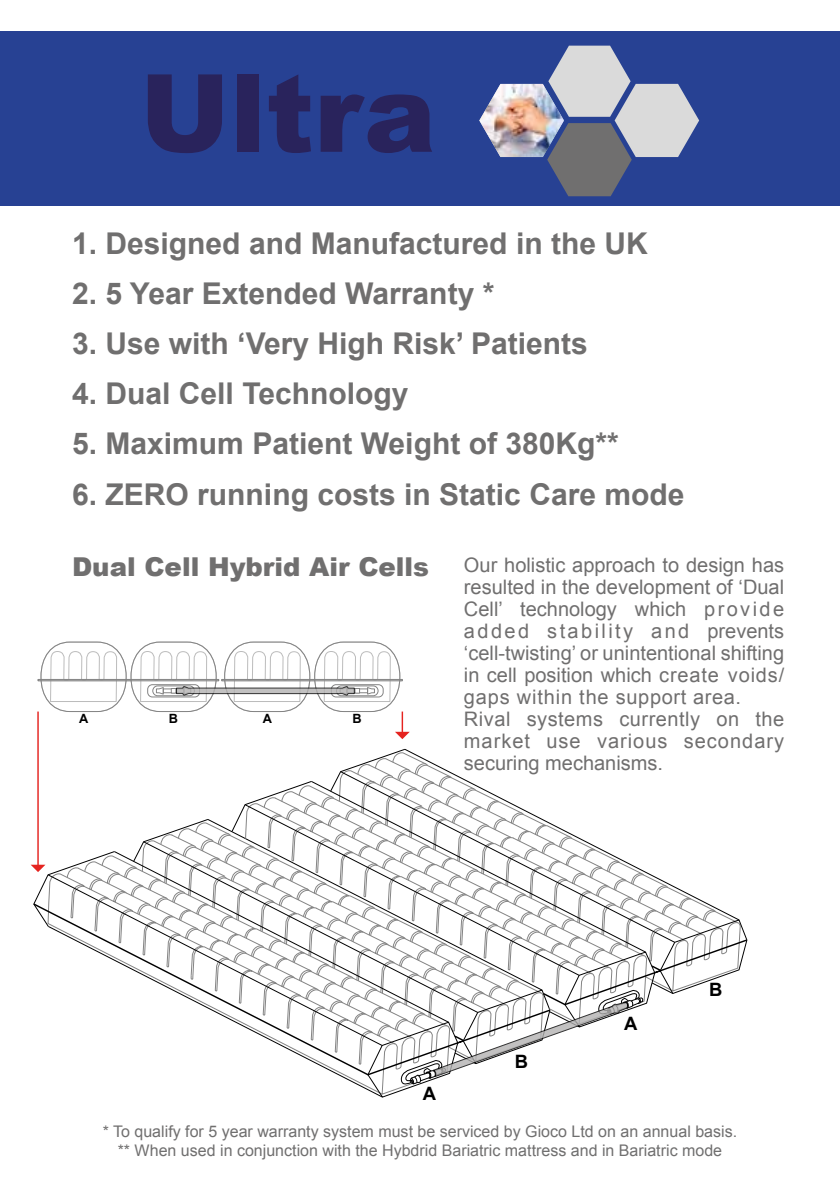
<style>
.page{position:relative;width:840px;height:1191px;background:#fff}
.page>*{position:absolute;margin:0;border:0;box-sizing:border-box;transform-origin:0 0}
.t1{font:900 108px "Arial";color:#29235c}
.t2{font:700 30px "Arial";color:#706f6f}
.t3{font:900 26px "Arial";color:#706f6f}
.t4{font:20px/22px "Arial";color:#706f6f}
.t5{font:700 18.4px "Arial";color:#000}
.t6{font:16px/19.2px "Arial";color:#706f6f;text-align:center}
.t7{font:700 12.8px "Arial";color:#000}
</style>
<div class="page">
<div style="left:0;top:31px;width:839px;height:174px;background:#274193"></div>
<svg style="left:500px;top:46px;width:199px;height:151px"></svg>
<img style="left:479px;top:84px;width:84px;height:73px">
<svg style="left:31px;top:641px;width:717px;height:457px"></svg>
<h1 class="t1" style="left:140px;top:35px;width:297px">Ultra</h1>
<h2 class="t2" style="left:72px;top:224px;width:577px">1. Designed and Manufactured in the UK</h2>
<h2 class="t2" style="left:72px;top:274px;width:423px">2. 5 Year Extended Warranty *</h2>
<h2 class="t2" style="left:72px;top:324px;width:517px">3. Use with ‘Very High Risk’ Patients</h2>
<h2 class="t2" style="left:72px;top:374px;width:338px">4. Dual Cell Technology</h2>
<h2 class="t2" style="left:72px;top:424px;width:548px">5. Maximum Patient Weight of 380Kg**</h2>
<h2 class="t2" style="left:72px;top:474px;width:613px">6. ZERO running costs in Static Care mode</h2>
<h3 class="t3" style="left:72px;top:548px;width:358px">Dual Cell Hybrid Air Cells</h3>
<p class="t4" style="left:463px;top:554px;width:321px">Our holistic approach to design has resulted in the development of ‘Dual<br>Cell’ technology which provide added stability and prevents ‘cell-twisting’ or unintentional shifting in cell position which create voids/ gaps within the support area.<br>Rival systems currently on the market use various secondary securing mechanisms.</p>
<p class="t7" style="left:79px;top:710px;width:11px">A</p>
<p class="t7" style="left:169px;top:710px;width:11px">B</p>
<p class="t7" style="left:263px;top:710px;width:11px">A</p>
<p class="t7" style="left:352px;top:710px;width:11px">B</p>
<p class="t5" style="left:422px;top:1081px;width:15px">A</p>
<p class="t5" style="left:514px;top:1048px;width:15px">B</p>
<p class="t5" style="left:624px;top:1011px;width:15px">A</p>
<p class="t5" style="left:708px;top:977px;width:15px">B</p>
<p class="t6" style="left:103px;top:1121px;width:635px">* To qualify for 5 year warranty system must be serviced by Gioco Ltd on an annual basis. ** When used in conjunction with the Hybdrid Bariatric mattress and in Bariatric mode</p>
</div>
